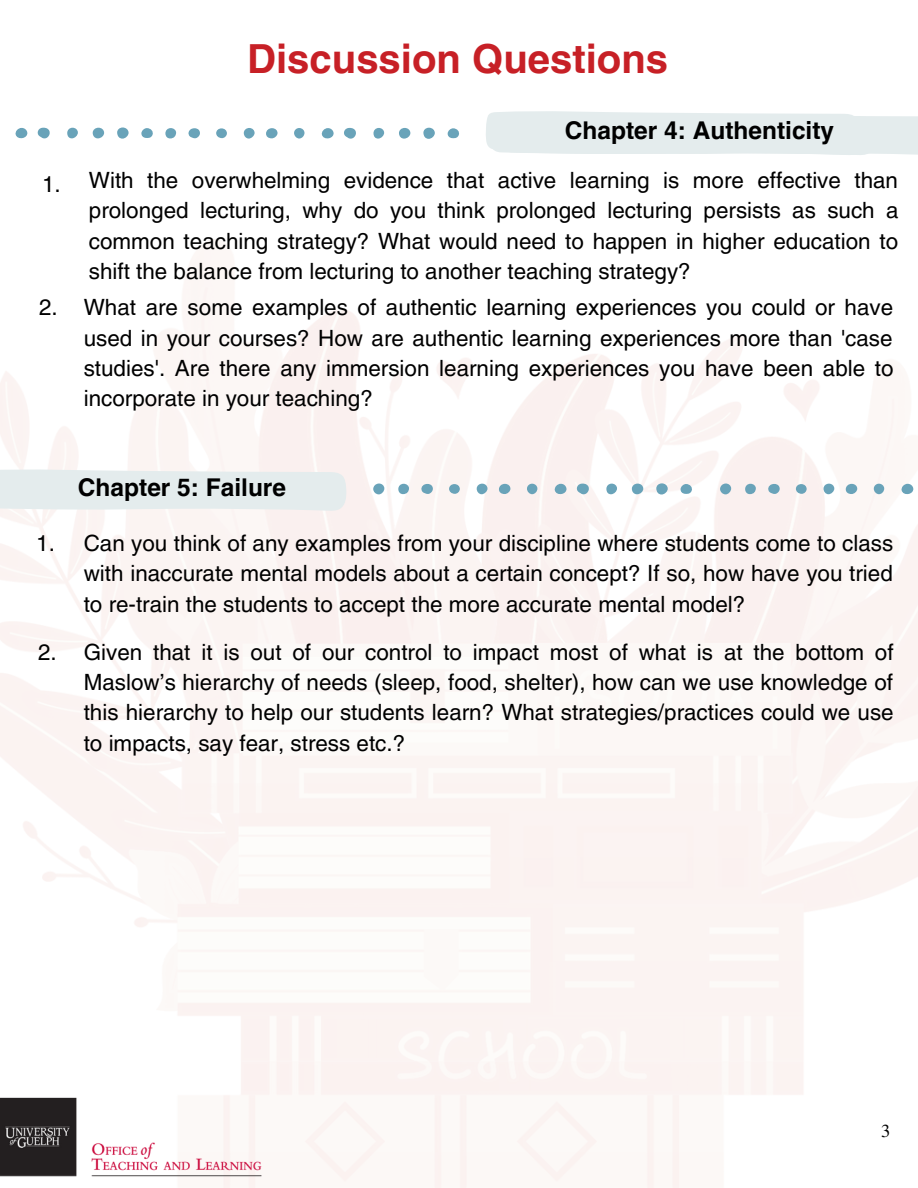
<style>
.page{position:relative;width:918px;height:1188px;background:#fff}
.page>*{position:absolute;margin:0;border:0;box-sizing:border-box;transform-origin:0 0}
.t1{font:700 40.05px "Helvetica LT Pro";color:#c72026}
.t2{font:700 24.45px "Helvetica LT Pro";color:#000}
.t3{font:22.35px/30.3px "Helvetica LT Pro";color:#000;text-align:justify}
.t4{font:18.3px "Te X Gyre Termes";color:#000}
</style>
<div class="page">
<svg style="left:0;top:468px;width:347px;height:43px;background:#e6eded"></svg>
<svg style="left:486px;top:111px;width:432px;height:44px;background:#e6edee"></svg>
<svg style="left:577px;top:484px;width:12px;height:10px"></svg>
<div style="left:656px;top:483px;width:12px;height:12px;background:#69a3b9;border-radius:50%"></div>
<div style="left:632px;top:484px;width:11px;height:10px;background:#69a3b9;border-radius:50%"></div>
<svg style="left:554px;top:484px;width:13px;height:11px"></svg>
<div style="left:373px;top:483px;width:11px;height:11px;background:#69a3b9;border-radius:50%"></div>
<div style="left:499px;top:484px;width:12px;height:10px;background:#69a3b9;border-radius:50%"></div>
<svg style="left:420px;top:484px;width:13px;height:10px"></svg>
<div style="left:606px;top:484px;width:11px;height:10px;background:#69a3b9;border-radius:5px"></div>
<svg style="left:680px;top:484px;width:13px;height:10px"></svg>
<div style="left:477px;top:484px;width:11px;height:10px;background:#69a3b9;border-radius:50%"></div>
<div style="left:398px;top:484px;width:11px;height:10px;background:#69a3b9;border-radius:5px"></div>
<svg style="left:527px;top:484px;width:10px;height:10px"></svg>
<div style="left:449px;top:484px;width:11px;height:10px;background:#69a3b9;border-radius:50%"></div>
<img style="left:0;top:1087px;width:267px;height:100px">
<svg style="left:344px;top:128px;width:12px;height:11px"></svg>
<div style="left:423px;top:128px;width:12px;height:11px;background:#69a3b9;border-radius:50%"></div>
<div style="left:399px;top:128px;width:11px;height:11px;background:#69a3b9;border-radius:50%"></div>
<svg style="left:321px;top:128px;width:13px;height:11px"></svg>
<div style="left:266px;top:128px;width:12px;height:10px;background:#69a3b9;border-radius:50%"></div>
<svg style="left:188px;top:128px;width:12px;height:11px"></svg>
<div style="left:373px;top:128px;width:11px;height:11px;background:#69a3b9;border-radius:5px"></div>
<svg style="left:448px;top:128px;width:11px;height:10px"></svg>
<div style="left:244px;top:128px;width:11px;height:11px;background:#69a3b9;border-radius:50%"></div>
<div style="left:165px;top:128px;width:11px;height:11px;background:#69a3b9;border-radius:5px"></div>
<svg style="left:294px;top:128px;width:11px;height:11px"></svg>
<div style="left:216px;top:128px;width:11px;height:10px;background:#69a3b9;border-radius:50%"></div>
<svg style="left:901px;top:484px;width:13px;height:11px"></svg>
<div style="left:720px;top:483px;width:11px;height:11px;background:#69a3b9;border-radius:50%"></div>
<div style="left:846px;top:484px;width:11px;height:10px;background:#69a3b9;border-radius:50%"></div>
<svg style="left:767px;top:484px;width:13px;height:10px"></svg>
<div style="left:823px;top:484px;width:11px;height:10px;background:#69a3b9;border-radius:50%"></div>
<div style="left:745px;top:484px;width:11px;height:10px;background:#69a3b9;border-radius:5px"></div>
<svg style="left:874px;top:484px;width:10px;height:10px"></svg>
<div style="left:796px;top:484px;width:11px;height:10px;background:#69a3b9;border-radius:50%"></div>
<svg style="left:37px;top:128px;width:13px;height:10px"></svg>
<div style="left:117px;top:127px;width:12px;height:12px;background:#69a3b9;border-radius:50%"></div>
<div style="left:93px;top:128px;width:11px;height:10px;background:#69a3b9;border-radius:50%"></div>
<svg style="left:15px;top:128px;width:13px;height:11px"></svg>
<div style="left:67px;top:128px;width:11px;height:10px;background:#69a3b9;border-radius:5px"></div>
<svg style="left:141px;top:128px;width:12px;height:10px"></svg>
<p class="t3" style="left:42px;top:171px;width:20px">1.</p>
<p class="t3" style="left:39px;top:294px;width:20px">2.</p>
<p class="t1" style="left:247px;top:44px;width:422px">Discussion Questions</p>
<p class="t2" style="left:565px;top:121px;width:271px">Chapter 4: Authenticity</p>
<p class="t3" style="left:89px;top:167px;width:811px">With the overwhelming evidence that active learning is more effective than prolonged lecturing, why do you think prolonged lecturing persists as such a common teaching strategy? What would need to happen in higher education to shift the balance from lecturing to another teaching strategy?</p>
<p class="t3" style="left:84px;top:294px;width:811px">What are some examples of authentic learning experiences you could or have used in your courses? How are authentic learning experiences more than 'case studies'. Are there any immersion learning experiences you have been able to incorporate in your teaching?</p>
<p class="t3" style="left:36px;top:530px;width:20px">1.</p>
<p class="t3" style="left:38px;top:639px;width:20px">2.</p>
<p class="t2" style="left:78px;top:479px;width:210px">Chapter 5: Failure</p>
<p class="t3" style="left:84px;top:530px;width:811px">Can you think of any examples from your discipline where students come to class with inaccurate mental models about a certain concept? If so, how have you tried to re-train the students to accept the more accurate mental model?</p>
<p class="t3" style="left:84px;top:639px;width:811px">Given that it is out of our control to impact most of what is at the bottom of Maslow’s hierarchy of needs (sleep, food, shelter), how can we use knowledge of this hierarchy to help our students learn? What strategies/practices could we use to impacts, say fear, stress etc.?</p>
<p class="t4" style="left:881px;top:1118px;width:11px">3</p>
</div>
